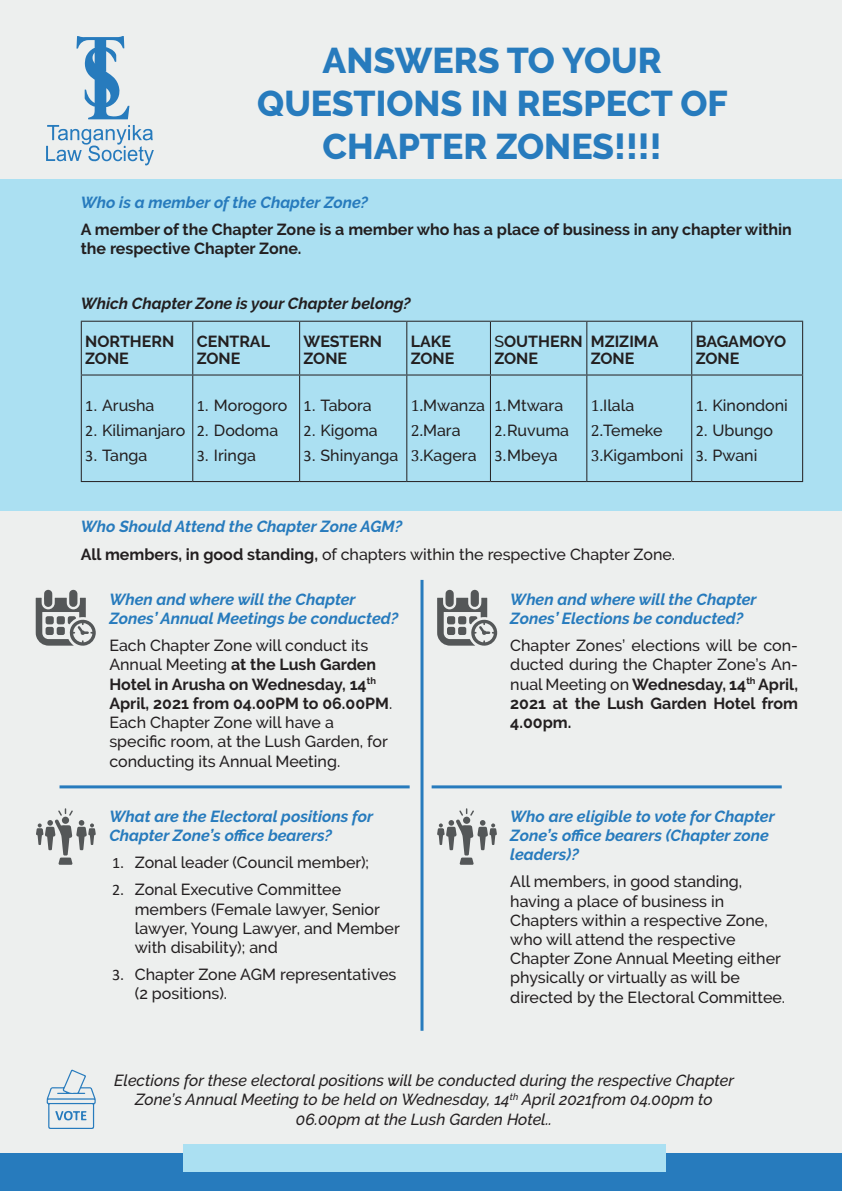
<style>
.page{position:relative;width:842px;height:1191px;background:#fff}
.page>*{position:absolute;margin:0;border:0;box-sizing:border-box;transform-origin:0 0}
.t1{font:800 35.7px/42.8px "Raleway";color:#277bbd;text-align:center}
.t2{font:500 16px/19.2px "Raleway";color:#231f20}
.t3{font:italic 700 16px/19.2px "Raleway";color:#277bbd}
.t4{font:700 16px/17.3px "Raleway";color:#231f20}
.t5{font:italic 500 16px/19.2px "Raleway";color:#231f20;text-align:center}
.t6{font:italic 700 16px "Raleway";color:#231f20}
.s1{font-weight:500}
.s2{font-family:"Calibri";font-weight:400}
.s3{font-family:"Cambria";font-weight:400}
.s4{font-weight:700;font-style:italic;color:#277bbd}
.s5{font-weight:700}
</style>
<div class="page">
<div style="left:0;top:0;width:841px;height:1190px;background:#edefee"></div>
<svg style="left:76px;top:36px;width:53px;height:83px"></svg>
<svg style="left:46px;top:125px;width:108px;height:41px"></svg>
<div style="left:0;top:179px;width:842px;height:331px;background:#abe0f2"></div>
<hr style="left:81px;top:321px;width:112px;height:1px;background:#231f20">
<hr style="left:81px;top:322px;width:1px;height:52px;background:#231f20">
<hr style="left:193px;top:321px;width:107px;height:1px;background:#231f20">
<hr style="left:192px;top:322px;width:1px;height:52px;background:#231f20">
<hr style="left:300px;top:321px;width:107px;height:1px;background:#231f20">
<hr style="left:299px;top:322px;width:1px;height:52px;background:#231f20">
<hr style="left:407px;top:321px;width:83px;height:1px;background:#231f20">
<hr style="left:406px;top:322px;width:1px;height:52px;background:#231f20">
<hr style="left:490px;top:321px;width:97px;height:1px;background:#231f20">
<hr style="left:490px;top:322px;width:1px;height:52px;background:#231f20">
<hr style="left:587px;top:321px;width:105px;height:1px;background:#231f20">
<hr style="left:586px;top:322px;width:1px;height:52px;background:#231f20">
<hr style="left:692px;top:321px;width:111px;height:1px;background:#231f20">
<hr style="left:691px;top:322px;width:1px;height:52px;background:#231f20">
<hr style="left:802px;top:322px;width:1px;height:52px;background:#231f20">
<hr style="left:81px;top:374px;width:112px;height:1px;background:#231f20">
<hr style="left:81px;top:375px;width:1px;height:106px;background:#231f20">
<hr style="left:193px;top:374px;width:107px;height:1px;background:#231f20">
<hr style="left:192px;top:375px;width:1px;height:106px;background:#231f20">
<hr style="left:300px;top:374px;width:107px;height:1px;background:#231f20">
<hr style="left:299px;top:375px;width:1px;height:106px;background:#231f20">
<hr style="left:407px;top:374px;width:83px;height:1px;background:#231f20">
<hr style="left:406px;top:375px;width:1px;height:106px;background:#231f20">
<hr style="left:490px;top:374px;width:97px;height:1px;background:#231f20">
<hr style="left:490px;top:375px;width:1px;height:106px;background:#231f20">
<hr style="left:587px;top:374px;width:105px;height:1px;background:#231f20">
<hr style="left:586px;top:375px;width:1px;height:106px;background:#231f20">
<hr style="left:692px;top:374px;width:111px;height:1px;background:#231f20">
<hr style="left:691px;top:375px;width:1px;height:106px;background:#231f20">
<hr style="left:802px;top:375px;width:1px;height:106px;background:#231f20">
<hr style="left:81px;top:481px;width:112px;height:1px;background:#231f20">
<hr style="left:193px;top:481px;width:107px;height:1px;background:#231f20">
<hr style="left:300px;top:481px;width:107px;height:1px;background:#231f20">
<hr style="left:407px;top:481px;width:83px;height:1px;background:#231f20">
<hr style="left:490px;top:481px;width:97px;height:1px;background:#231f20">
<hr style="left:587px;top:481px;width:105px;height:1px;background:#231f20">
<hr style="left:692px;top:481px;width:111px;height:1px;background:#231f20">
<hr style="left:420px;top:580px;width:3px;height:450px;background:#277bbd">
<hr style="left:60px;top:785px;width:350px;height:3px;background:#277bbd">
<hr style="left:432px;top:785px;width:350px;height:3px;background:#277bbd">
<div style="left:0;top:1153px;width:842px;height:38px;background:#277bbd"></div>
<div style="left:183px;top:1144px;width:482px;height:28px;background:#abe0f2"></div>
<svg style="left:36px;top:590px;width:60px;height:56px"></svg>
<svg style="left:437px;top:590px;width:60px;height:56px"></svg>
<svg style="left:36px;top:808px;width:60px;height:56px"></svg>
<svg style="left:437px;top:808px;width:60px;height:56px"></svg>
<svg style="left:47px;top:1069px;width:49px;height:60px"></svg>
<h1 class="t1" style="left:257px;top:40px;width:472px">ANSWERS TO YOUR<br>QUESTIONS IN RESPECT OF<br>CHAPTER ZONES!!!!</h1>
<p class="t3" style="left:81px;top:193px;width:289px">Who is a member of the Chapter Zone?</p>
<p class="t4" style="left:81px;top:220px;width:713px;line-height:19.2px">A member of the Chapter Zone is a member who has a place of business in any chapter within the respective Chapter Zone.</p>
<p class="t6" style="left:81px;top:294px;width:331px">Which Chapter Zone is your Chapter belong?</p>
<p class="t4" style="left:85px;top:333px;width:91px">NORTHERN<br>ZONE</p>
<p class="t4" style="left:197px;top:333px;width:75px">CENTRAL<br>ZONE</p>
<p class="t4" style="left:304px;top:333px;width:80px">WESTERN<br>ZONE</p>
<p class="t4" style="left:411px;top:333px;width:45px">LAKE<br>ZONE</p>
<p class="t4" style="left:494px;top:333px;width:90px"><span class="s1">S</span>OUTHERN<br>ZONE</p>
<p class="t4" style="left:591px;top:333px;width:69px">MZIZIMA<br>ZONE</p>
<p class="t4" style="left:696px;top:333px;width:92px">BAGAMOYO<br>ZONE</p>
<p class="t2" style="left:85px;top:395px;width:71px"><span class="s2">1.</span> Arusha</p>
<p class="t2" style="left:85px;top:420px;width:102px"><span class="s2">2.</span> Kilimanjaro</p>
<p class="t2" style="left:85px;top:446px;width:64px"><span class="s2">3.</span> Tanga</p>
<p class="t2" style="left:304px;top:395px;width:70px"><span class="s2">1.</span> Tabora</p>
<p class="t2" style="left:304px;top:420px;width:76px"><span class="s2">2.</span> Kigoma</p>
<p class="t2" style="left:304px;top:446px;width:96px"><span class="s2">3.</span> Shinyanga</p>
<p class="t2" style="left:411px;top:392px;width:76px;line-height:25.3px"><span class="s3">1.</span>Mwanza<br><span class="s3">2.</span>Mara<br><span class="s3">3.</span>Kagera</p>
<p class="t2" style="left:494px;top:392px;width:76px;line-height:25.3px"><span class="s2">1.</span>Mtwara<br><span class="s2">2.</span>Ruvuma<br><span class="s2">3.</span>Mbeya</p>
<p class="t2" style="left:591px;top:392px;width:94px;line-height:25.3px"><span class="s3">1.</span>Ilala<br><span class="s3">2.</span>Temeke<br><span class="s3">3.</span>Kigamboni</p>
<p class="t2" style="left:696px;top:395px;width:94px"><span class="s2">1.</span> Kinondoni</p>
<p class="t2" style="left:197px;top:395px;width:92px"><span class="s2">1.</span> Morogoro</p>
<p class="t2" style="left:197px;top:420px;width:83px"><span class="s2">2.</span> Dodoma</p>
<p class="t2" style="left:197px;top:446px;width:61px"><span class="s2">3.</span> Iringa</p>
<p class="t2" style="left:696px;top:420px;width:79px"><span class="s2">2.</span> Ubungo</p>
<p class="t2" style="left:696px;top:446px;width:63px"><span class="s2">3.</span> Pwani</p>
<p class="t2" style="left:81px;top:513px;width:596px;line-height:27.2px"><span class="s4">Who Should Attend the Chapter Zone AGM?<br></span><span class="s5">All members, in good standing,</span> of chapters within the respective Chapter Zone.</p>
<p class="t3" style="left:109px;top:589px;width:291px">When and where will the Chapter<br>Zones’ Annual Meetings be conducted?</p>
<p class="t2" style="left:109px;top:636px;width:284px">Each Chapter Zone will conduct its Annual Meeting <span class="s5">at the Lush Garden Hotel in Arusha on Wednesday, 14</span><sup>th </sup><span class="s5">April, 2021 from 04.00PM to 06.00PM</span>.<br>Each Chapter Zone will have a specific room, at the Lush Garden, for conducting its Annual Meeting.</p>
<p class="t3" style="left:510px;top:589px;width:248px">When and where will the Chapter<br>Zones’ Elections be conducted?</p>
<p class="t2" style="left:510px;top:636px;width:289px;text-align:justify">Chapter Zones’ elections will be con&shy;ducted during the Chapter Zone’s An&shy;nual Meeting on <span class="s5">Wednesday, 14</span><sup>th</sup> <span class="s5">April, 2021 at the Lush Garden Hotel from 4.00pm.</span></p>
<p class="t3" style="left:109px;top:806px;width:265px">What are the Electoral positions for<br>Chapter Zone’s office bearers?</p>
<p class="t2" style="left:112px;top:853px;width:258px"><span class="s2">1.</span> Zonal leader (Council member);</p>
<p class="t2" style="left:135px;top:880px;width:266px;text-indent:-23px"><span class="s2">2.</span> Zonal Executive Committee members (Female lawyer, Senior lawyer, Young Lawyer, and Member with disability); and</p>
<p class="t2" style="left:135px;top:965px;width:263px;text-indent:-23px"><span class="s2">3.</span> Chapter Zone AGM representatives (2 positions).</p>
<p class="t3" style="left:510px;top:806px;width:266px">Who are eligible to vote for Chapter<br>Zone’s office bearers (Chapter zone leaders)?</p>
<p class="t2" style="left:510px;top:872px;width:276px">All members, in good standing, having a place of business in Chapters within a respective Zone, who will attend the respective Chapter Zone Annual Meeting either physically or virtually as will be directed by the Electoral Committee.</p>
<p class="t5" style="left:114px;top:1070px;width:621px">Elections for these electoral positions will be conducted during the respective Chapter<br>Zone’s Annual Meeting to be held on Wednesday, 14<sup>th</sup> April 2021from 04.00pm to<br>06.00pm at the Lush Garden Hotel..</p>
</div>
